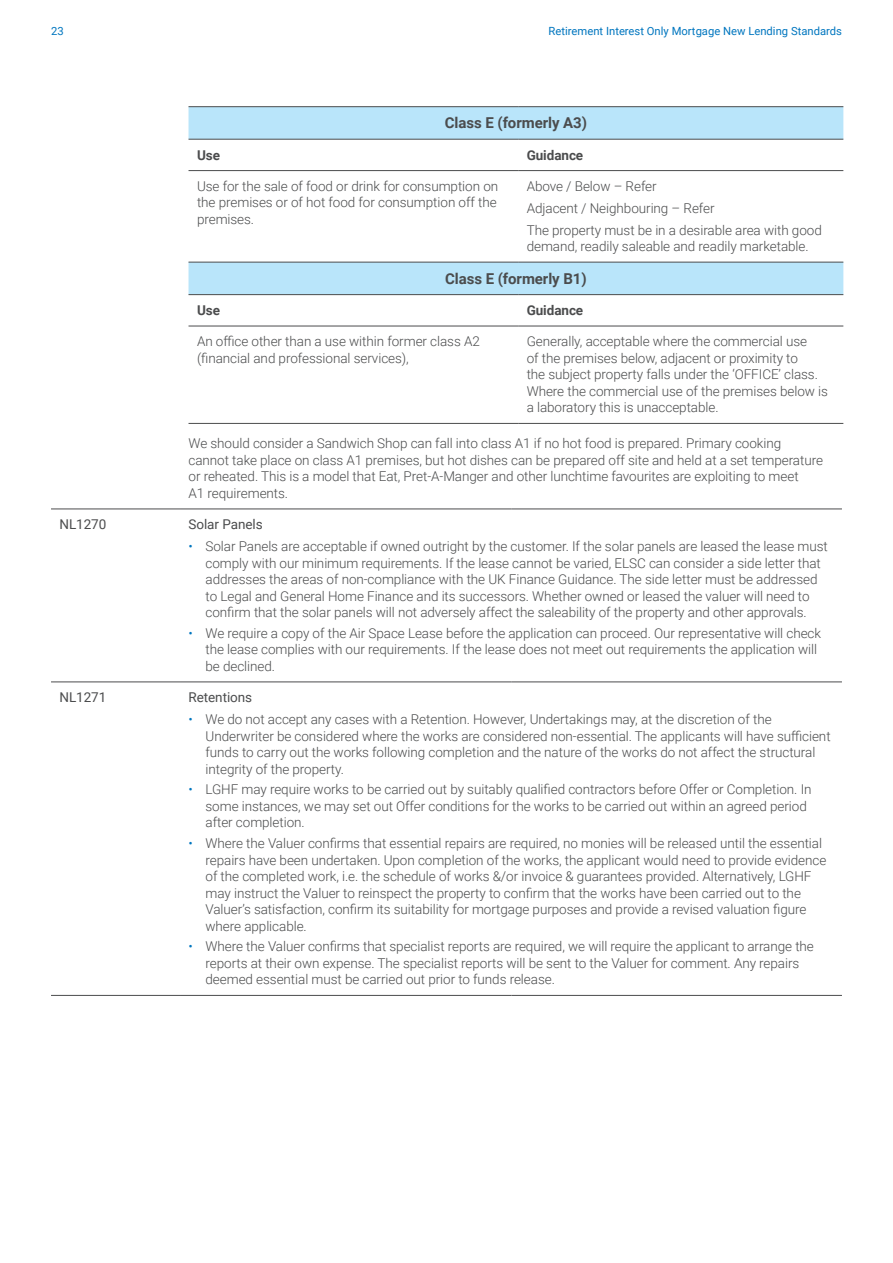
<style>
.page{position:relative;width:893px;height:1263px;background:#fff}
.page>*{position:absolute;margin:0;border:0;box-sizing:border-box;transform-origin:0 0}
._05_Body_bold{font:700 15px "Roboto";letter-spacing:-.005em;color:#4b4c4d}
._07_Body{font:300 13.5px/16.5px "Roboto";letter-spacing:-.005em;color:#4b4c4d}
._07_Body-2{font:13.5px "Roboto";letter-spacing:-.005em;color:#4b4c4d}
._07_Body-3{font:700 13.5px "Roboto";letter-spacing:-.005em;color:#4b4c4d}
.t1{font:11.25px "Roboto";color:#0076bf}
.s1{color:#0076bf}
</style>
<div class="page">
<hr style="left:51px;top:681px;width:129px;height:1px;background:#4b4c4d">
<hr style="left:180px;top:681px;width:332px;height:1px;background:#4b4c4d">
<hr style="left:512px;top:681px;width:330px;height:1px;background:#4b4c4d">
<hr style="left:51px;top:509px;width:129px;height:1px;background:#4b4c4d">
<hr style="left:180px;top:509px;width:332px;height:1px;background:#4b4c4d">
<hr style="left:512px;top:509px;width:330px;height:1px;background:#4b4c4d">
<hr style="left:51px;top:995px;width:129px;height:1px;background:#4b4c4d">
<hr style="left:180px;top:995px;width:332px;height:1px;background:#4b4c4d">
<hr style="left:512px;top:995px;width:330px;height:1px;background:#4b4c4d">
<svg style="left:189px;top:107px;width:654px;height:187px"></svg>
<hr style="left:189px;top:170px;width:329px;height:1px;background:#4b4c4d">
<hr style="left:518px;top:170px;width:325px;height:1px;background:#4b4c4d">
<hr style="left:189px;top:139px;width:329px;height:1px;background:#4b4c4d">
<hr style="left:518px;top:139px;width:325px;height:1px;background:#4b4c4d">
<hr style="left:189px;top:262px;width:329px;height:1px;background:#4b4c4d">
<hr style="left:518px;top:262px;width:325px;height:1px;background:#4b4c4d">
<hr style="left:189px;top:294px;width:329px;height:1px;background:#4b4c4d">
<hr style="left:518px;top:294px;width:325px;height:1px;background:#4b4c4d">
<hr style="left:189px;top:326px;width:329px;height:1px;background:#4b4c4d">
<hr style="left:518px;top:326px;width:325px;height:1px;background:#4b4c4d">
<hr style="left:189px;top:423px;width:329px;height:1px;background:#4b4c4d">
<hr style="left:518px;top:423px;width:325px;height:1px;background:#4b4c4d">
<hr style="left:189px;top:106px;width:329px;height:1px;background:#4b4c4d">
<hr style="left:518px;top:106px;width:325px;height:1px;background:#4b4c4d">
<p class="t1" style="left:51px;top:23px;width:14px">23</p>
<p class="t1" style="left:549px;top:23px;width:295px">Retirement Interest Only Mortgage New Lending Standards</p>
<p class="_05_Body_bold" style="left:445px;top:112px;width:144px">Class E (formerly A3)</p>
<p class="_07_Body-3" style="left:197px;top:145px;width:24px">Use</p>
<p class="_07_Body-3" style="left:527px;top:145px;width:58px">Guidance</p>
<p class="_07_Body" style="left:197px;top:177px;width:303px;text-align:justify">Use for the sale of food or drink for consumption on the premises or of hot food for consumption off the premises.</p>
<p class="_07_Body" style="left:527px;top:177px;width:132px">Above / Below – Refer</p>
<p class="_07_Body" style="left:527px;top:199px;width:189px">Adjacent / Neighbouring – Refer</p>
<p class="_07_Body" style="left:527px;top:221px;width:297px">The property must be in a desirable area with good demand, readily saleable and readily marketable.</p>
<p class="_05_Body_bold" style="left:445px;top:268px;width:143px">Class E (formerly B1)</p>
<p class="_07_Body-3" style="left:197px;top:301px;width:24px">Use</p>
<p class="_07_Body-3" style="left:527px;top:301px;width:58px">Guidance</p>
<p class="_07_Body" style="left:197px;top:333px;width:284px">An office other than a use within former class A2 (financial and professional services),</p>
<p class="_07_Body" style="left:527px;top:333px;width:303px">Generally, acceptable where the commercial use<br>of the premises below, adjacent or proximity to<br>the subject property falls under the ‘OFFICE’ class.<br>Where the commercial use of the premises below is a laboratory this is unacceptable.</p>
<p class="_07_Body" style="left:189px;top:435px;width:636px">We should consider a Sandwich Shop can fall into class A1 if no hot food is prepared. Primary cooking cannot take place on class A1 premises, but hot dishes can be prepared off site and held at a set temperature or reheated. This is a model that Eat, Pret-A-Manger and other lunchtime favourites are exploiting to meet<br>A1 requirements.</p>
<p class="_07_Body-2" style="left:60px;top:515px;width:48px">NL1270</p>
<p class="_07_Body-2" style="left:189px;top:515px;width:76px">Solar Panels</p>
<p class="_07_Body" style="left:206px;top:537px;width:624px;text-indent:-17px"><span class="s1">•</span> Solar Panels are acceptable if owned outright by the customer. If the solar panels are leased the lease must comply with our minimum requirements. If the lease cannot be varied, ELSC can consider a side letter that addresses the areas of non-compliance with the UK Finance Guidance. The side letter must be addressed to Legal and General Home Finance and its successors. Whether owned or leased the valuer will need to confirm that the solar panels will not adversely affect the saleability of the property and other approvals.</p>
<p class="_07_Body" style="left:206px;top:624px;width:617px;text-indent:-17px"><span class="s1">•</span> We require a copy of the Air Space Lease before the application can proceed. Our representative will check the lease complies with our requirements. If the lease does not meet out requirements the application will be declined.</p>
<p class="_07_Body-2" style="left:60px;top:688px;width:48px">NL1271</p>
<p class="_07_Body-2" style="left:189px;top:688px;width:65px">Retentions</p>
<p class="_07_Body" style="left:206px;top:710px;width:627px;text-indent:-17px"><span class="s1">•</span> We do not accept any cases with a Retention. However, Undertakings may, at the discretion of the Underwriter be considered where the works are considered non-essential. The applicants will have sufficient funds to carry out the works following completion and the nature of the works do not affect the structural integrity of the property.</p>
<p class="_07_Body" style="left:206px;top:781px;width:608px;text-indent:-17px"><span class="s1">•</span> LGHF may require works to be carried out by suitably qualified contractors before Offer or Completion. In some instances, we may set out Offer conditions for the works to be carried out within an agreed period after completion.</p>
<p class="_07_Body" style="left:206px;top:834px;width:622px;text-indent:-17px"><span class="s1">•</span> Where the Valuer confirms that essential repairs are required, no monies will be released until the essential repairs have been undertaken. Upon completion of the works, the applicant would need to provide evidence of the completed work, i.e. the schedule of works &amp;/or invoice &amp; guarantees provided. Alternatively, LGHF may instruct the Valuer to reinspect the property to confirm that the works have been carried out to the Valuer’s satisfaction, confirm its suitability for mortgage purposes and provide a revised valuation figure where applicable.</p>
<p class="_07_Body" style="left:206px;top:938px;width:610px;text-indent:-17px"><span class="s1">•</span> Where the Valuer confirms that specialist reports are required, we will require the applicant to arrange the reports at their own expense. The specialist reports will be sent to the Valuer for comment. Any repairs deemed essential must be carried out prior to funds release.</p>
</div>
